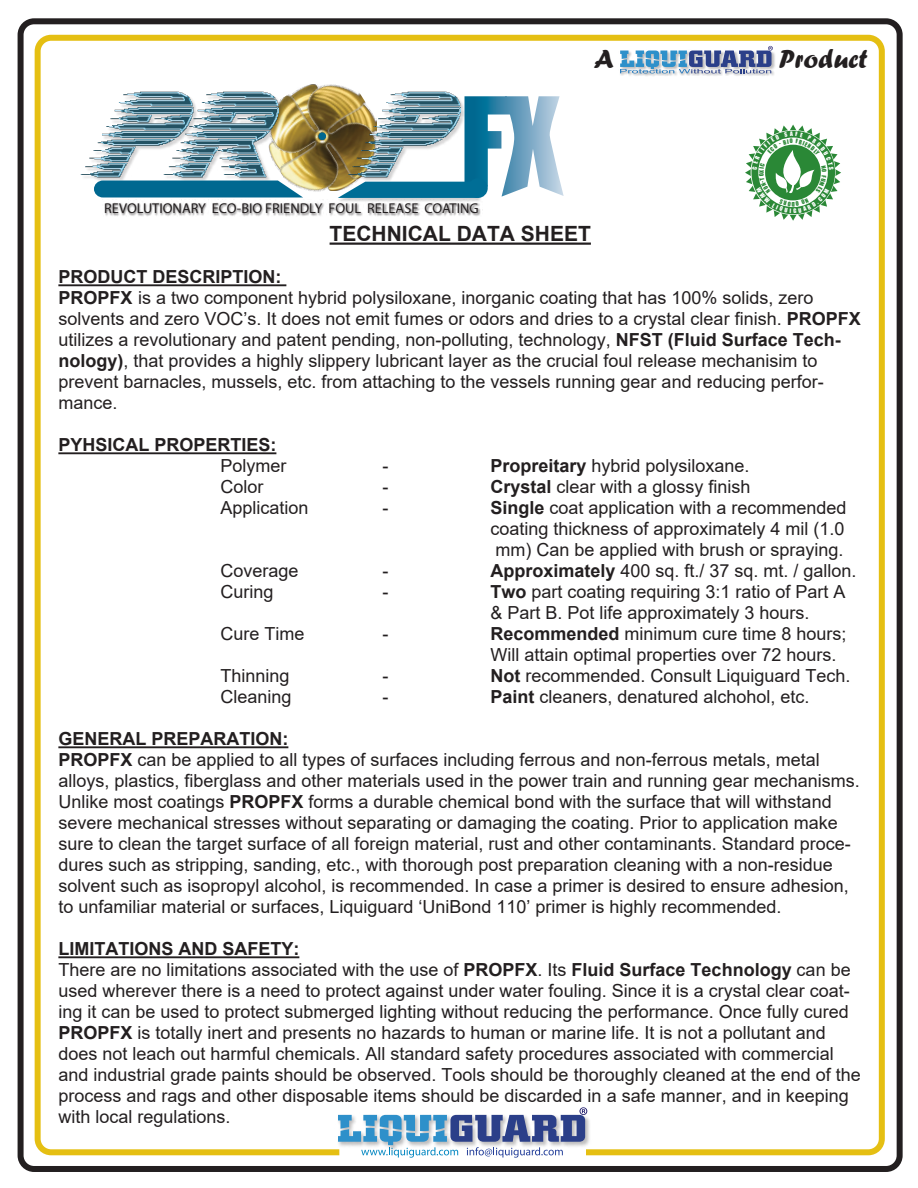
<style>
.page{position:relative;width:918px;height:1188px;background:#fff}
.page>*{position:absolute;margin:0;border:0;box-sizing:border-box;transform-origin:0 0}
.t1{font:27px "Forte";color:#231f20}
.t2{font:700 21px "Arial";color:#231f20}
.t3{font:18px/21px "Arial";color:#231f20}
.t4{font:700 18px "Arial";color:#231f20}
.t5{font:14.25px "Myriad Pro";color:#231f20}
.s1{font-weight:700}
</style>
<div class="page">
<div style="left:18px;top:18px;width:885px;height:1154px;border:6px solid #231f20;border-radius:14px"></div>
<div style="left:35px;top:35px;width:850px;height:1120px;border:6px solid #e5bf12;border-radius:14px"></div>
<hr style="left:330px;top:243px;width:261px;height:2px;background:#231f20">
<hr style="left:58px;top:284px;width:228px;height:2px;background:#231f20">
<hr style="left:58px;top:452px;width:218px;height:2px;background:#231f20">
<hr style="left:58px;top:746px;width:230px;height:2px;background:#231f20">
<hr style="left:58px;top:956px;width:241px;height:2px;background:#231f20">
<svg style="left:620px;top:46px;width:155px;height:30px"></svg>
<img style="left:334px;top:1117px;width:259px;height:35px">
<svg style="left:338px;top:1107px;width:249px;height:51px"></svg>
<img style="left:247px;top:84px;width:107px;height:114px">
<img style="left:81px;top:91px;width:375px;height:88px">
<div style="left:318px;top:132px;width:8px;height:8px;background:#006790;border-radius:50%"></div>
<img style="left:337px;top:181px;width:144px;height:19px">
<svg style="left:338px;top:96px;width:226px;height:102px"></svg>
<div style="left:468px;top:178px;width:20px;height:20px;background:#006e96;border-radius:10px"></div>
<svg style="left:94px;top:181px;width:209px;height:16px;background:#107195"></svg>
<img style="left:104px;top:200px;width:377px;height:17px">
<svg style="left:745px;top:125px;width:96px;height:96px"></svg>
<p class="t5" style="left:104px;top:200px;width:376px">REVOLUTIONARY ECO-BIO FRIENDLY FOUL RELEASE COATING</p>
<h1 class="t1" style="left:594px;top:43px;width:21px">A</h1>
<h1 class="t1" style="left:779px;top:43px;width:90px">Product</h1>
<p class="t2" style="left:330px;top:219px;width:263px">TECHNICAL DATA SHEET</p>
<p class="t3" style="left:58px;top:266px;width:804px"><span class="s1">PRODUCT DESCRIPTION:<br>PROPFX</span> is a two component hybrid polysiloxane, inorganic coating that has 100% solids, zero solvents and zero VOC’s. It does not emit fumes or odors and dries to a crystal clear finish. <span class="s1">PROPFX </span>utilizes a revolutionary and patent pending, non-polluting, technology, <span class="s1">NFST (Fluid Surface Tech&shy;nology)</span>, that provides a highly slippery lubricant layer as the crucial foul release mechanisim to prevent barnacles, mussels, etc. from attaching to the vessels running gear and reducing perfor&shy;mance.</p>
<p class="t4" style="left:58px;top:432px;width:220px">PYHSICAL PROPERTIES:</p>
<p class="t3" style="left:220px;top:455px;width:68px">Polymer</p>
<p class="t3" style="left:382px;top:455px;width:7px">-</p>
<p class="t3" style="left:490px;top:455px;width:261px"><span class="s1">Propreitary</span> hybrid polysiloxane.</p>
<p class="t3" style="left:220px;top:476px;width:45px">Color</p>
<p class="t3" style="left:382px;top:476px;width:7px">-</p>
<p class="t3" style="left:490px;top:476px;width:262px"><span class="s1">Crystal</span> clear with a glossy finish</p>
<p class="t3" style="left:220px;top:497px;width:90px">Application</p>
<p class="t3" style="left:382px;top:497px;width:7px">-</p>
<p class="t3" style="left:490px;top:497px;width:358px;text-align:justify"><span class="s1">Single</span> coat application with a recommended coating thickness of approximately 4 mil (1.0 mm) Can be applied with brush or spraying.</p>
<p class="t3" style="left:220px;top:560px;width:80px">Coverage</p>
<p class="t3" style="left:382px;top:560px;width:7px">-</p>
<p class="t3" style="left:490px;top:560px;width:368px"><span class="s1">Approximately</span> 400 sq. ft./ 37 sq. mt. / gallon.</p>
<p class="t3" style="left:220px;top:581px;width:55px">Curing</p>
<p class="t3" style="left:382px;top:581px;width:7px">-</p>
<p class="t3" style="left:490px;top:581px;width:357px"><span class="s1">Two</span> part coating requiring 3:1 ratio of Part A &amp; Part B. Pot life approximately 3 hours.</p>
<p class="t3" style="left:220px;top:623px;width:86px">Cure Time</p>
<p class="t3" style="left:382px;top:623px;width:7px">-</p>
<p class="t3" style="left:490px;top:623px;width:358px"><span class="s1">Recommended</span> minimum cure time 8 hours;<br>Will attain optimal properties over 72 hours.</p>
<p class="t3" style="left:220px;top:665px;width:71px">Thinning</p>
<p class="t3" style="left:382px;top:665px;width:7px">-</p>
<p class="t3" style="left:490px;top:665px;width:362px"><span class="s1">Not</span> recommended. Consult Liquiguard Tech.</p>
<p class="t3" style="left:220px;top:686px;width:73px">Cleaning</p>
<p class="t3" style="left:382px;top:686px;width:7px">-</p>
<p class="t3" style="left:490px;top:686px;width:321px"><span class="s1">Paint</span> cleaners, denatured alchohol, etc.</p>
<p class="t3" style="left:58px;top:728px;width:803px"><span class="s1">GENERAL PREPARATION:<br>PROPFX</span> can be applied to all types of surfaces including ferrous and non-ferrous metals, metal alloys, plastics, fiberglass and other materials used in the power train and running gear mechanisms.<br>Unlike most coatings <span class="s1">PROPFX</span> forms a durable chemical bond with the surface that will withstand severe mechanical stresses without separating or damaging the coating. Prior to application make sure to clean the target surface of all foreign material, rust and other contaminants. Standard proce&shy;dures such as stripping, sanding, etc., with thorough post preparation cleaning with a non-residue solvent such as isopropyl alcohol, is recommended. In case a primer is desired to ensure adhesion, to unfamiliar material or surfaces, Liquiguard ‘UniBond 110’ primer is highly recommended.</p>
<p class="t3" style="left:58px;top:939px;width:804px"><span class="s1">LIMITATIONS AND SAFETY:<br></span>There are no limitations associated with the use of <span class="s1">PROPFX</span>. Its <span class="s1">Fluid Surface Technology</span> can be used wherever there is a need to protect against under water fouling. Since it is a crystal clear coat&shy;ing it can be used to protect submerged lighting without reducing the performance. Once fully cured <span class="s1">PROPFX</span> is totally inert and presents no hazards to human or marine life. It is not a pollutant and does not leach out harmful chemicals. All standard safety procedures associated with commercial and industrial grade paints should be observed. Tools should be thoroughly cleaned at the end of the process and rags and other disposable items should be discarded in a safe manner, and in keeping with local regulations.</p>
</div>
